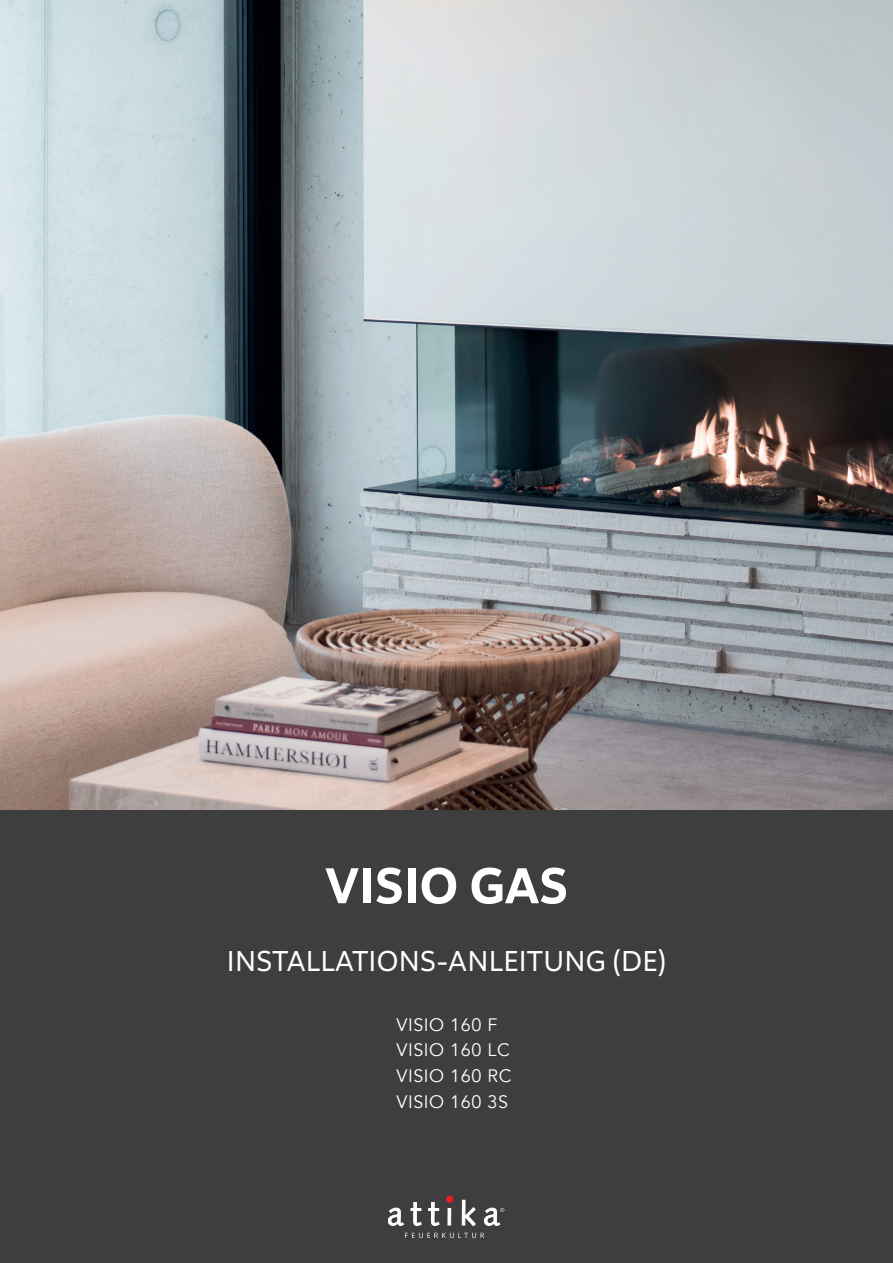
<style>
.page{position:relative;width:893px;height:1263px;background:#3e3e3f}
.page>*{position:absolute;margin:0;border:0;box-sizing:border-box;transform-origin:0 0}
.t1{font:700 52.5px "Aestetico Formal";letter-spacing:.03em;color:#fff}
.t2{font:30px "Aestetico Formal";letter-spacing:.03em;color:#fff}
.t3{font:18px/25.5px "Avenir";letter-spacing:.03em;color:#fff}
</style>
<div class="page">
<svg style="left:405px;top:1233px;width:79px;height:5px"></svg>
<svg style="left:388px;top:1207px;width:16px;height:19px"></svg>
<svg style="left:410px;top:1202px;width:12px;height:24px"></svg>
<svg style="left:428px;top:1202px;width:12px;height:24px"></svg>
<div style="left:448px;top:1208px;width:3px;height:17px;border:1px solid #fff"></div>
<svg style="left:462px;top:1200px;width:14px;height:26px"></svg>
<div style="left:446px;top:1196px;width:7px;height:7px;background:#ee1d23;border-radius:50%"></div>
<svg style="left:484px;top:1207px;width:20px;height:19px"></svg>
<img style="left:0;top:0;width:893px;height:810px">
<h1 class="t1" style="left:326px;top:854px;width:243px">VISIO GAS</h1>
<h2 class="t2" style="left:227px;top:943px;width:440px">INSTALLATIONS-ANLEITUNG (DE)</h2>
<p class="t3" style="left:396px;top:1012px;width:116px">VISIO 160 F<br>VISIO 160 LC<br>VISIO 160 RC<br>VISIO 160 3S</p>
</div>
